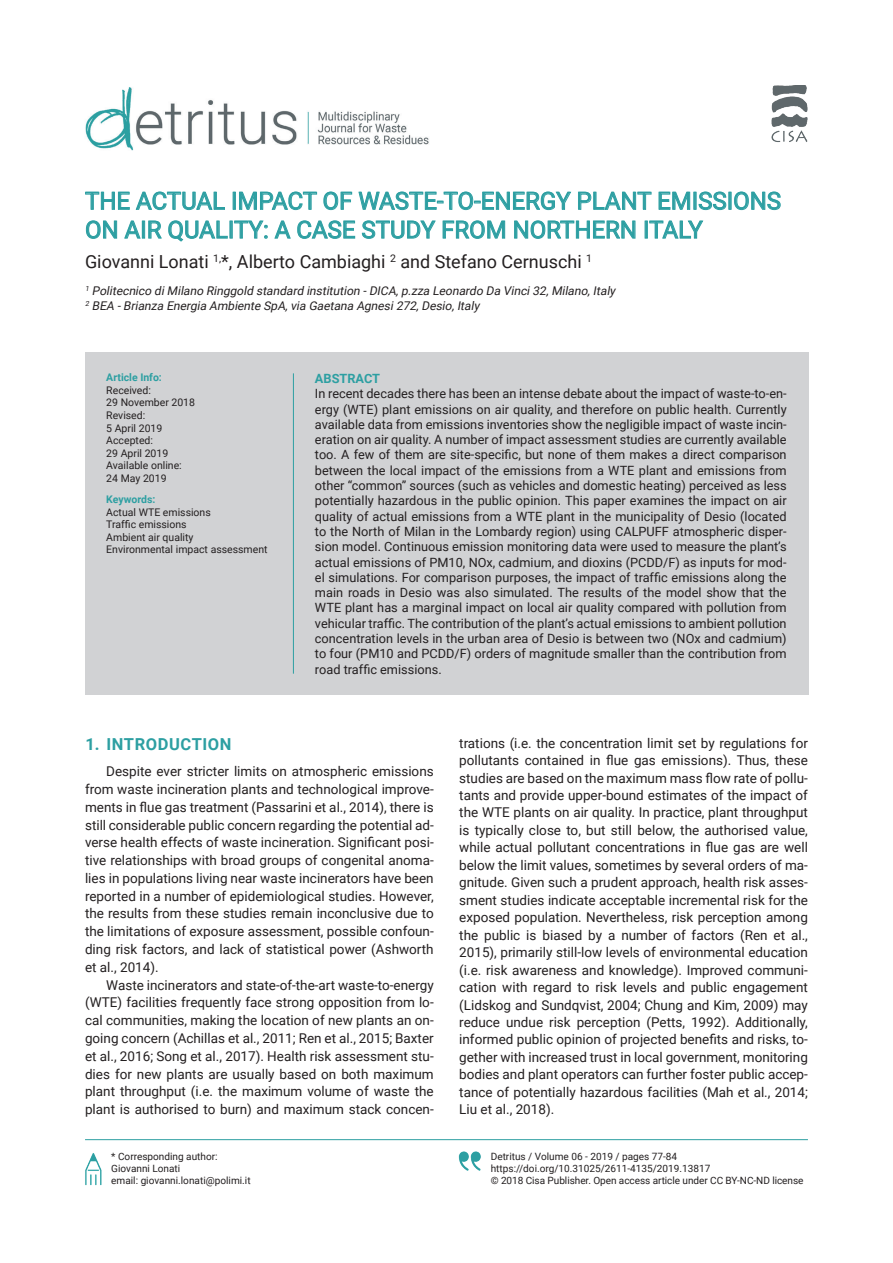
<style>
.page{position:relative;width:893px;height:1263px;background:#fff}
.page>*{position:absolute;margin:0;border:0;box-sizing:border-box;transform-origin:0 0}
.t1{font:24px/28.8px "Roboto";color:#2d9fa2}
.t2{font:18px "Roboto";color:#231f20}
.t3{font:700 16.5px "Roboto";letter-spacing:.035em;color:#2d9fa2}
.t4{font:13.5px/17.4px "Roboto";color:#231f20;text-align:justify}
.t5{font:12.75px/15.3px "Roboto";color:#231f20;text-align:justify}
.t6{font:700 12.75px "Roboto";color:#2d9fa2}
.t7{font:italic 12px/14.4px "Roboto";color:#231f20}
.t8{font:10.5px/12.6px "Roboto";color:#231f20}
.t9{font:700 10.5px "Roboto";color:#2d9fa2}
.t10{font:10.05px/12px "Roboto";color:#231f20}
</style>
<div class="page">
<img style="left:85px;top:87px;width:344px;height:64px">
<hr style="left:85px;top:1139px;width:723px;height:1px;background:#2d9fa2">
<img style="left:458px;top:1151px;width:23px;height:20px">
<img style="left:85px;top:1153px;width:17px;height:33px">
<img style="left:771px;top:85px;width:37px;height:57px">
<div style="left:85px;top:352px;width:723px;height:343px;background:#d1d2d4"></div>
<svg style="left:85px;top:192px;width:44px;height:17px"></svg>
<svg style="left:136px;top:192px;width:89px;height:18px"></svg>
<svg style="left:233px;top:192px;width:84px;height:18px"></svg>
<svg style="left:324px;top:192px;width:28px;height:18px"></svg>
<svg style="left:359px;top:192px;width:212px;height:18px"></svg>
<svg style="left:578px;top:192px;width:73px;height:18px"></svg>
<svg style="left:659px;top:192px;width:121px;height:18px"></svg>
<svg style="left:86px;top:221px;width:31px;height:18px"></svg>
<svg style="left:125px;top:221px;width:15px;height:17px"></svg>
<div style="left:142px;top:221px;width:3px;height:17px;border:1px solid #2d9fa2"></div>
<svg style="left:149px;top:221px;width:12px;height:17px"></svg>
<svg style="left:169px;top:221px;width:98px;height:20px"></svg>
<svg style="left:275px;top:221px;width:15px;height:17px"></svg>
<svg style="left:298px;top:221px;width:57px;height:18px"></svg>
<svg style="left:362px;top:221px;width:73px;height:18px"></svg>
<svg style="left:443px;top:221px;width:62px;height:18px"></svg>
<svg style="left:514px;top:221px;width:121px;height:18px"></svg>
<svg style="left:645px;top:221px;width:58px;height:17px"></svg>
<hr style="left:293px;top:373px;width:1px;height:301px;background:#2d9fa2">
<h1 class="t1" style="left:85px;top:186px;width:697px">THE ACTUAL IMPACT OF WASTE-TO-ENERGY PLANT EMISSIONS<br>ON AIR QUALITY: A CASE STUDY FROM NORTHERN ITALY</h1>
<h2 class="t2" style="left:85px;top:249px;width:508px">Giovanni Lonati <sup>1,</sup>*, Alberto Cambiaghi <sup>2</sup> and Stefano Cernuschi <sup>1</sup></h2>
<p class="t7" style="left:85px;top:283px;width:534px"><sup>1</sup> Politecnico diMilano Ringgold standard institution -DICA,p.zza Leonardo Da Vinci32,Milano,Italy<br><sup>2</sup> BEA -Brianza Energia Ambiente SpA,via Gaetana Agnesi272,Desio,Italy</p>
<p class="t9" style="left:106px;top:370px;width:57px">Article Info:</p>
<p class="t8" style="left:106px;top:383px;width:90px">Received:<br>29 November 2018<br>Revised:<br>5 April 2019<br>Accepted:<br>29 April 2019<br>Available online:<br>24 May 2019</p>
<p class="t9" style="left:106px;top:492px;width:51px">Keywords:</p>
<p class="t8" style="left:106px;top:505px;width:163px">Actual WTE emissions<br>Traffic emissions<br>Ambient air quality<br>Environmental impact assessment</p>
<p class="t6" style="left:315px;top:369px;width:67px">ABSTRACT</p>
<p class="t5" style="left:315px;top:386px;width:473px">In recent decades there has been an intense debate about the impact of waste-to-en&shy;ergy (WTE) plant emissions on air quality, and therefore on public health. Currently available data from emissions inventories show the negligible impact of waste incin&shy;eration on air quality. A number of impact assessment studies are currently available too. A few of them are site-specific, but none of them makes a direct comparison between the local impact of the emissions from a WTE plant and emissions from other “common” sources (such as vehicles and domestic heating) perceived as less potentially hazardous in the public opinion. This paper examines the impact on air quality of actual emissions from a WTE plant in the municipality of Desio (located to the North of Milan in the Lombardy region) using CALPUFF atmospheric disper&shy;sion model. Continuous emission monitoring data were used to measure the plant’s actual emissions of PM10, NOx, cadmium, and dioxins (PCDD/F) as inputs for mod&shy;el simulations. For comparison purposes, the impact of traffic emissions along the main roads in Desio was also simulated. The results of the model show that the WTE plant has a marginal impact on local air quality compared with pollution from vehicular traffic. The contribution of the plant’s actual emissions to ambient pollution concentration levels in the urban area of Desio is between two (NOx and cadmium) to four (PM10 and PCDD/F) orders of magnitude smaller than the contribution from road traffic emissions.</p>
<p class="t3" style="left:85px;top:732px;width:148px">1. INTRODUCTION</p>
<p class="t4" style="left:85px;top:762px;width:350px;line-height:17.9px;text-indent:21px">Despite ever stricter limits on atmospheric emissions from waste incineration plants and technological improve&shy;ments in flue gas treatment (Passarini et al., 2014), there is still considerable public concern regarding the potential ad&shy;verse health effects of waste incineration. Significant posi&shy;tive relationships with broad groups of congenital anoma&shy;lies in populations living near waste incinerators have been reported in a number of epidemiological studies. However, the results from these studies remain inconclusive due to the limitations of exposure assessment, possible confoun&shy;ding risk factors, and lack of statistical power (Ashworth et al., 2014).</p>
<p class="t4" style="left:85px;top:975px;width:350px;line-height:17.9px;text-indent:21px">Waste incinerators and state-of-the-art waste-to-energy (WTE) facilities frequently face strong opposition from lo&shy;cal communities, making the location of new plants an on&shy;going concern (Achillas et al., 2011; Ren et al., 2015; Baxter et al., 2016; Song et al., 2017). Health risk assessment stu&shy;dies for new plants are usually based on both maximum plant throughput (i.e. the maximum volume of waste the plant is authorised to burn) and maximum stack concen-</p>
<p class="t4" style="left:459px;top:734px;width:350px">trations (i.e. the concentration limit set by regulations for pollutants contained in flue gas emissions). Thus, these studies are based on the maximum mass flow rate of pollu&shy;tants and provide upper-bound estimates of the impact of the WTE plants on air quality. In practice, plant throughput is typically close to, but still below, the authorised value, while actual pollutant concentrations in flue gas are well below the limit values, sometimes by several orders of ma&shy;gnitude. Given such a prudent approach, health risk asses&shy;sment studies indicate acceptable incremental risk for the exposed population. Nevertheless, risk perception among the public is biased by a number of factors (Ren et al., 2015), primarily still-low levels of environmental education (i.e. risk awareness and knowledge). Improved communi&shy;cation with regard to risk levels and public engagement (Lidskog and Sundqvist, 2004; Chung and Kim, 2009) may reduce undue risk perception (Petts, 1992). Additionally, informed public opinion of projected benefits and risks, to&shy;gether with increased trust in local government, monitoring bodies and plant operators can further foster public accep&shy;tance of potentially hazardous facilities (Mah et al., 2014; Liu et al., 2018).</p>
<p class="t10" style="left:111px;top:1150px;width:141px">* Corresponding author:<br>Giovanni Lonati<br>email: giovanni.lonati@polimi.it</p>
<p class="t10" style="left:491px;top:1150px;width:314px">Detritus / Volume 06 - 2019 / pages 77-84 https://doi.org/10.31025/2611-4135/2019.13817<br>© 2018 Cisa Publisher. Open access article under CC BY-NC-ND license</p>
</div>
